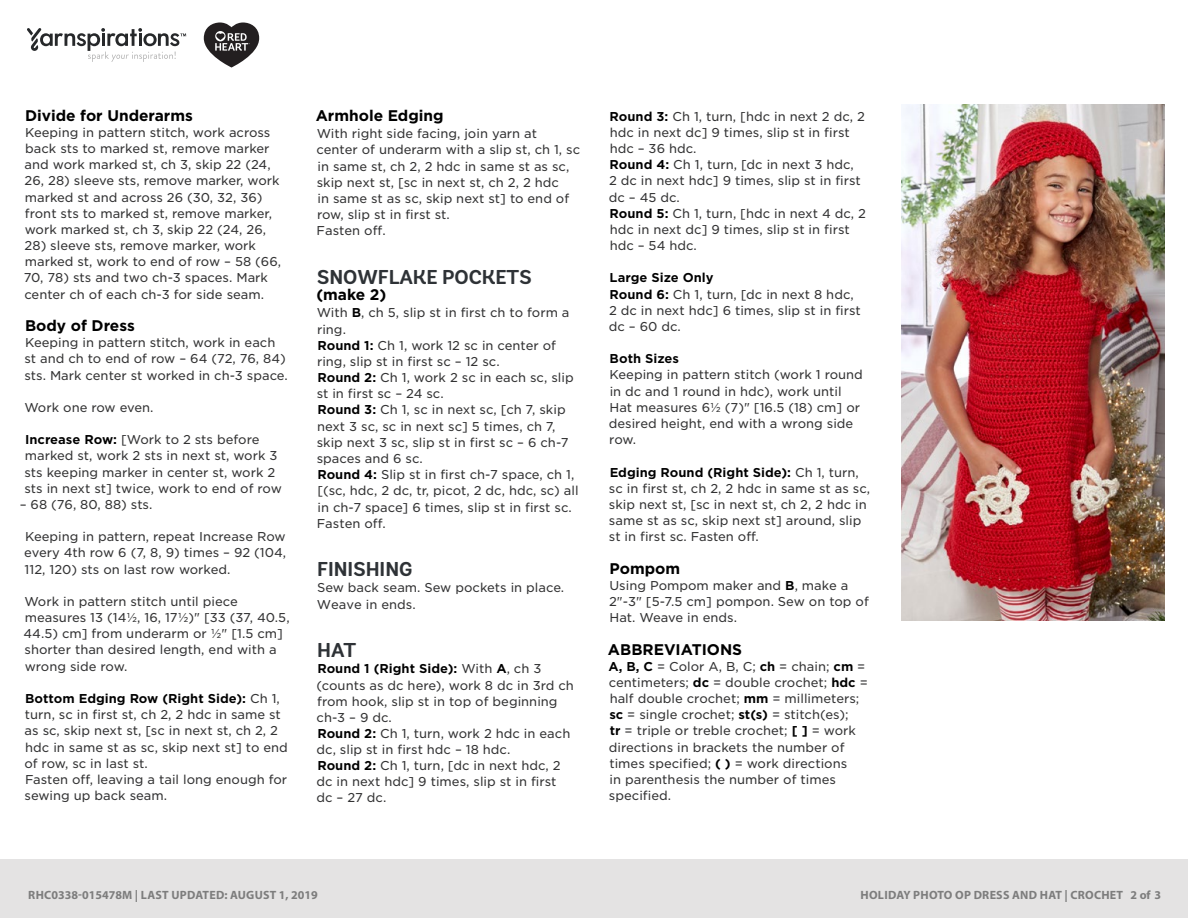
<style>
.page{position:relative;width:1188px;height:918px;background:#fff}
.page>*{position:absolute;margin:0;border:0;box-sizing:border-box;transform-origin:0 0}
.t1{font:700 20.1px "Andes Rounded";color:#2e3236}
.t2{font:700 15.45px "Gotham";color:#000}
.t3{font:12.3px/16.2px "Gotham S Sm";color:#333334}
.t4{font:700 12px "Myriad Pro";letter-spacing:.02em;color:#7d7d7d}
.t5{font:10.8px "Gotham S Sm";color:#58595b}
.t6{font:9.3px "Gotham";letter-spacing:.02em;color:#58595b}
.s1{font-weight:700;color:#000}
.s2{font-weight:500}
</style>
<div class="page">
<img style="left:901px;top:105px;width:264px;height:516px">
<div style="left:0;top:860px;width:1188px;height:58px;background:#e4e3e3"></div>
<svg style="left:27px;top:28px;width:159px;height:34px"></svg>
<svg style="left:204px;top:22px;width:55px;height:46px"></svg>
<p class="t2" style="left:25px;top:105px;width:169px">Divide for Underarms</p>
<p class="t3" style="left:25px;top:124px;width:257px">Keeping in pattern stitch, work across back sts to marked st, remove marker and work marked st, ch 3, skip 22 (24, 26, 28) sleeve sts, remove marker, work marked st and across 26 (30, 32, 36) front sts to marked st, remove marker, work marked st, ch 3, skip 22 (24, 26,</p>
<p class="t3" style="left:24px;top:237px;width:259px">28) sleeve sts, remove marker, work marked st, work to end of row – 58 (66, 70, 78) sts and two ch-3 spaces. Mark center ch of each ch-3 for side seam.</p>
<p class="t2" style="left:25px;top:315px;width:111px">Body of Dress</p>
<p class="t3" style="left:25px;top:334px;width:265px">Keeping in pattern stitch, work in each st and ch to end of row – 64 (72, 76, 84) sts. Mark center st worked in ch-3 space.</p>
<p class="t3" style="left:24px;top:399px;width:131px">Work one row even.</p>
<p class="t3" style="left:24px;top:431px;width:259px"><span class="s1">Increase Row:</span> [Work to 2 sts before marked st, work 2 sts in next st, work 3 sts keeping marker in center st, work 2 sts in next st] twice, work to end of row</p>
<p class="t3" style="left:20px;top:496px;width:134px">– 68 (76, 80, 88) sts.</p>
<p class="t3" style="left:24px;top:528px;width:263px;text-align:justify">Keeping in pattern, repeat Increase Row every 4th row 6 (7, 8, 9) times – 92 (104, 112, 120) sts on last row worked.</p>
<p class="t3" style="left:24px;top:593px;width:268px">Work in pattern stitch until piece measures 13 (14½, 16, 17½)" [33 (37, 40.5, 44.5) cm] from underarm or ½" [1.5 cm] shorter than desired length, end with a wrong side row.</p>
<p class="t3" style="left:24px;top:690px;width:265px"><span class="s1">Bottom Edging Row (Right Side):</span> Ch 1, turn, sc in first st, ch 2, 2 hdc in same st as sc, skip next st, [sc in next st, ch 2, 2 hdc in same st as sc, skip next st] to end of row, sc in last st.<br>Fasten off, leaving a tail long enough for sewing up back seam.</p>
<p class="t2" style="left:316px;top:105px;width:129px">Armhole Edging</p>
<p class="t3" style="left:317px;top:125px;width:265px">With right side facing, join yarn at center of underarm with a slip st, ch 1, sc in same st, ch 2, 2 hdc in same st as sc, skip next st, [sc in next st, ch 2, 2 hdc<br>in same st as sc, skip next st] to end of row, slip st in first st.<br>Fasten off.</p>
<p class="t1" style="left:317px;top:264px;width:216px">SNOWFLAKE POCKETS</p>
<p class="t2" style="left:316px;top:284px;width:72px">(make 2)</p>
<p class="t3" style="left:317px;top:305px;width:263px">With <span class="s1">B</span>, ch 5, slip st in first ch to form a ring.<br><span class="s1">Round 1:</span> Ch 1, work 12 sc in center of ring, slip st in first sc – 12 sc.<br><span class="s1">Round 2:</span> Ch 1, work 2 sc in each sc, slip st in first sc – 24 sc.<br><span class="s1">Round 3:</span> Ch 1, sc in next sc, [ch 7, skip next 3 sc, sc in next sc] 5 times, ch 7, skip next 3 sc, slip st in first sc – 6 ch-7 spaces and 6 sc.<br><span class="s1">Round 4:</span> Slip st in first ch-7 space, ch 1, [(sc, hdc, 2 dc, tr, picot, 2 dc, hdc, sc) all in ch-7 space] 6 times, slip st in first sc.<br>Fasten off.</p>
<p class="t1" style="left:317px;top:557px;width:97px">FINISHING</p>
<p class="t3" style="left:317px;top:580px;width:249px">Sew back seam. Sew pockets in place.<br>Weave in ends.</p>
<p class="t1" style="left:317px;top:638px;width:40px">HAT</p>
<p class="t3" style="left:317px;top:660px;width:259px"><span class="s1">Round 1 (Right Side):</span> With <span class="s1">A</span>, ch 3 (counts as dc here), work 8 dc in 3rd ch from hook, slip st in top of beginning ch-3 – 9 dc.<br><span class="s1">Round 2:</span> Ch 1, turn, work 2 hdc in each dc, slip st in first hdc – 18 hdc.<br><span class="s1">Round 2:</span> Ch 1, turn, [dc in next hdc, 2 dc in next hdc] 9 times, slip st in first dc – 27 dc.</p>
<p class="t3" style="left:609px;top:108px;width:259px"><span class="s1">Round 3:</span> Ch 1, turn, [hdc in next 2 dc, 2 hdc in next dc] 9 times, slip st in first hdc – 36 hdc.<br><span class="s1">Round 4:</span> Ch 1, turn, [dc in next 3 hdc,<br>2 dc in next hdc] 9 times, slip st in first dc – 45 dc.<br><span class="s1">Round 5:</span> Ch 1, turn, [hdc in next 4 dc, 2 hdc in next dc] 9 times, slip st in first hdc – 54 hdc.</p>
<p class="t3" style="left:609px;top:270px;width:254px"><span class="s1">Large Size Only<br>Round 6:</span> Ch 1, turn, [dc in next 8 hdc,<br>2 dc in next hdc] 6 times, slip st in first dc – 60 dc.</p>
<p class="t3" style="left:609px;top:350px;width:256px"><span class="s1">Both Sizes<br></span>Keeping in pattern stitch (work 1 round in dc and 1 round in hdc), work until<br>Hat measures 6½ (7)" [16.5 (18) cm] or desired height, end with a wrong side row.</p>
<p class="t3" style="left:609px;top:464px;width:263px"><span class="s1">Edging Round (Right Side):</span> Ch 1, turn, sc in first st, ch 2, 2 hdc in same st as sc, skip next st, [sc in next st, ch 2, 2 hdc in same st as sc, skip next st] around, slip st in first sc. Fasten off.</p>
<p class="t2" style="left:610px;top:558px;width:72px">Pompom</p>
<p class="t3" style="left:609px;top:577px;width:261px">Using Pompom maker and <span class="s1">B</span>, make a<br>2"-3" [5-7.5 cm] pompon. Sew on top of<br>Hat. Weave in ends.</p>
<p class="t2" style="left:608px;top:639px;width:136px">ABBREVIATIONS</p>
<p class="t3" style="left:608px;top:658px;width:261px"><span class="s1">A, B, C</span> = Color A, B, C; <span class="s1">ch</span> = chain; <span class="s1">cm</span> = centimeters; <span class="s1">dc</span> = double crochet; <span class="s1">hdc</span> = half double crochet; <span class="s1">mm</span> = millimeters; <span class="s1">sc</span> = single crochet; <span class="s1">st(s)</span> = stitch(es);<br><span class="s1">tr</span> = triple or treble crochet; <span class="s1">[ ]</span> = work directions in brackets the number of times specified; <span class="s1">( )</span> = work directions<br>in parenthesis the number of times specified.</p>
<p class="t6" style="left:24px;top:887px;width:99px">©2018 Coats &amp; Clark</p>
<p class="t5" style="left:1100px;top:886px;width:67px">Page <span class="s2">2</span> of <span class="s2">4</span></p>
<p class="t4" style="left:28px;top:887px;width:291px">RHC0338-015478M | LAST UPDATED: AUGUST 1, 2019</p>
<p class="t4" style="left:861px;top:887px;width:302px">HOLIDAY PHOTO OP DRESS AND HAT | CROCHET 2 of 3</p>
</div>
